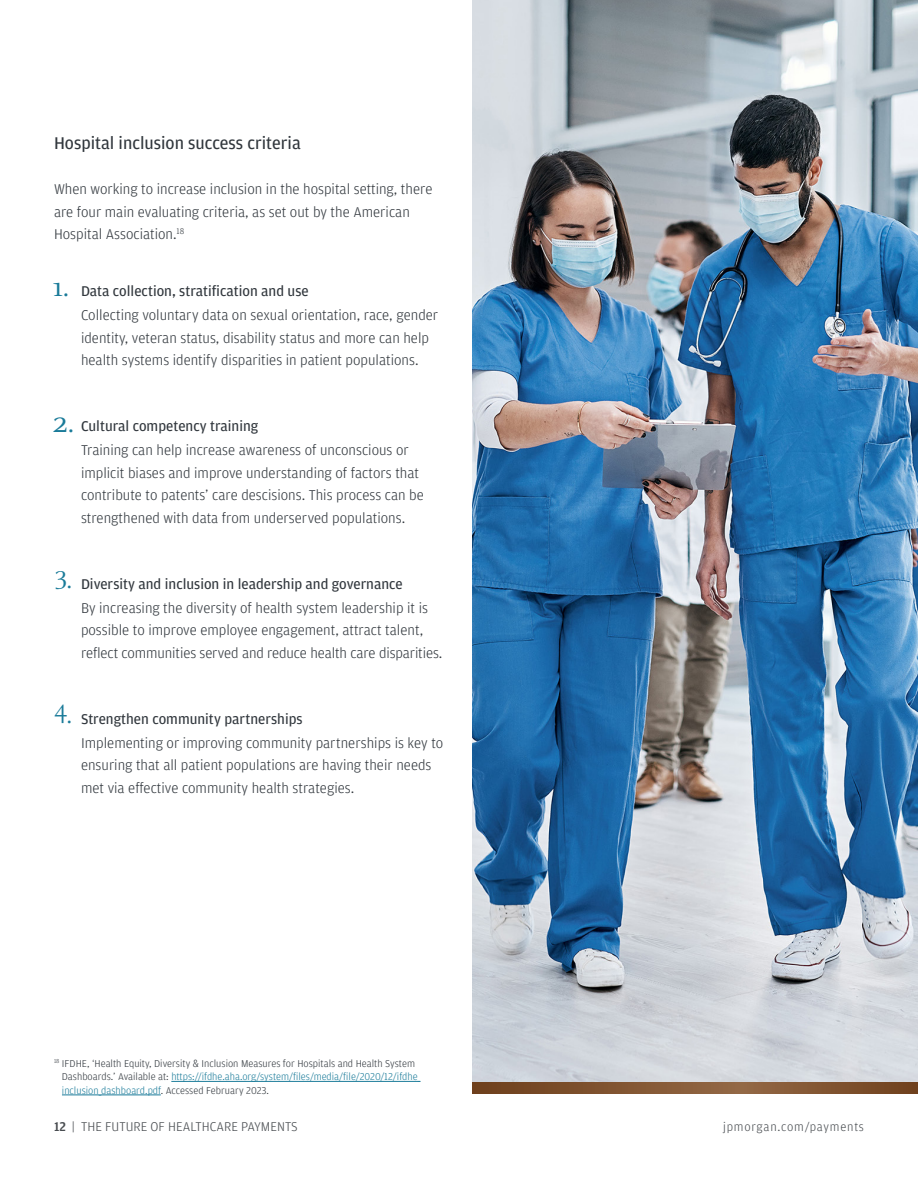
<style>
.page{position:relative;width:918px;height:1188px;background:#fff}
.page>*{position:absolute;margin:0;border:0;box-sizing:border-box;transform-origin:0 0}
.t1{font:33px "Celeste OT";color:#1a7b99}
.t2{font:30px "Celeste OT";color:#1a7b99}
.t3{font:27px "Celeste OT";color:#1a7b99}
.H3_Subtitle{font:18px "Amplitude";color:#31373d}
.t4{font:300 15px/22.5px "Amplitude";color:#31373d}
.t5{font:15px "Amplitude";color:#31373d}
.t6{font:300 13.5px "Amplitude";color:#484c50}
.t7{font:300 12.75px "Amplitude";letter-spacing:.06em;color:#484c50}
.t8{font:300 10.5px/13.5px "Amplitude";color:#31373d}
.s1{font-size:30px}
.s2{color:#1a7b99}
.s3{font-weight:500}
</style>
<div class="page">
<hr style="left:171px;top:1081px;width:249px;height:1px;background:#1a7b99">
<hr style="left:62px;top:1095px;width:99px;height:1px;background:#1a7b99">
<img style="left:472px;top:0;width:446px;height:1083px">
<svg style="left:472px;top:1083px;width:446px;height:11px;background:#805330"></svg>
<h3 class="H3_Subtitle" style="left:54px;top:133px;width:248px">Hospital inclusion success criteria</h3>
<p class="t4" style="left:54px;top:178px;width:380px">When working to increase inclusion in the hospital setting, there are four main evaluating criteria, as set out by the American<br>Hospital Association.<sup>18</sup></p>
<p class="t2" style="left:52px;top:271px;width:19px">1.</p>
<p class="t5" style="left:81px;top:283px;width:229px">Data collection, stratification and use</p>
<p class="t4" style="left:81px;top:304px;width:359px">Collecting voluntary data on sexual orientation, race, gender identity, veteran status, disability status and more can help health systems identify disparities in patient populations.</p>
<p class="t1" style="left:52px;top:403px;width:23px">2<span class="s1">.</span></p>
<p class="t5" style="left:81px;top:418px;width:179px">Cultural competency training</p>
<p class="t4" style="left:81px;top:439px;width:344px">Training can help increase awareness of unconscious or implicit biases and improve understanding of factors that contribute to patents’ care descisions. This process can be strengthened with data from underserved populations.</p>
<p class="t3" style="left:54px;top:562px;width:20px">3.</p>
<p class="t5" style="left:81px;top:576px;width:323px">Diversity and inclusion in leadership and governance</p>
<p class="t4" style="left:81px;top:597px;width:363px">By increasing the diversity of health system leadership it is possible to improve employee engagement, attract talent, reflect communities served and reduce health care disparities.</p>
<p class="t3" style="left:54px;top:697px;width:20px">4.</p>
<p class="t5" style="left:81px;top:711px;width:223px">Strengthen community partnerships</p>
<p class="t4" style="left:81px;top:732px;width:364px">Implementing or improving community partnerships is key to ensuring that all patient populations are having their needs met via effective community health strategies.</p>
<p class="t8" style="left:62px;top:1056px;width:360px;text-indent:-8px"><sup>18</sup> IFDHE, ‘Health Equity, Diversity &amp; Inclusion Measures for Hospitals and Health System<br>Dashboards.’ Available at: <span class="s2">https://ifdhe.aha.org/system/files/media/file/2020/12/ifdhe_ inclusion_dashboard.pdf</span>. Accessed February 2023.</p>
<p class="t6" style="left:54px;top:1119px;width:245px"><span class="s3">12</span> | THE FUTURE OF HEALTHCARE PAYMENTS</p>
<p class="t7" style="left:723px;top:1119px;width:142px">jpmorgan.com/payments</p>
</div>
